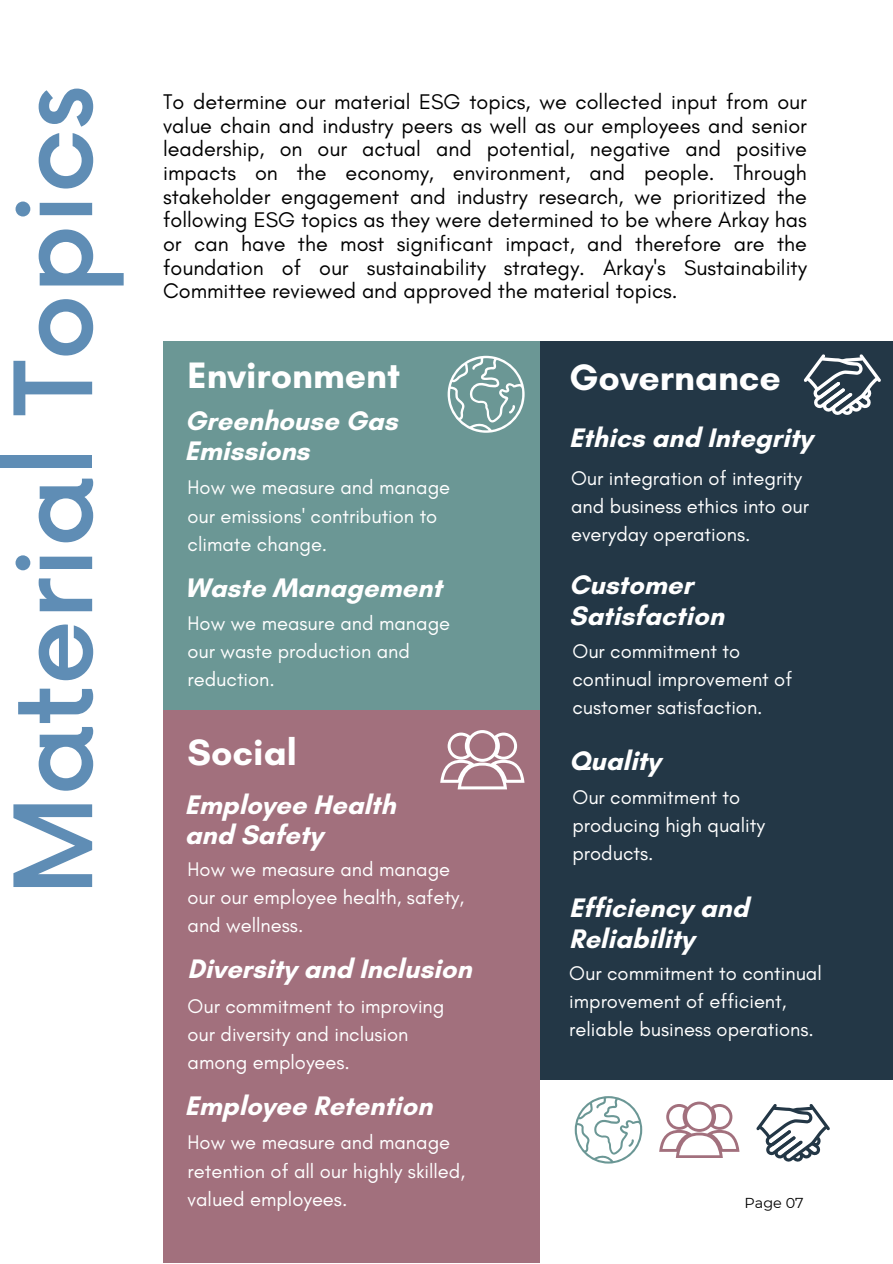
<style>
.page{position:relative;width:893px;height:1264px;background:#fff}
.page>*{position:absolute;margin:0;border:0;box-sizing:border-box;transform-origin:0 0}
.t1{font:500 104.85px "Now";color:#5f8db5}
.t2{font:700 37.5px "Glacial Indifference";color:#fff}
.t3{font:700 27.3px/30.3px "Glacial Indifference";color:#fff}
.t4{font:21.6px/23.5px "Glacial Indifference";color:#000;text-align:justify}
.t5{font:20.1px/28px "Glacial Indifference";color:#fff}
.t6{font:14.4px "Montserrat";color:#000}
</style>
<div class="page">
<div style="left:535px;top:341px;width:357px;height:738px;background:#233746"></div>
<div style="left:163px;top:341px;width:377px;height:372px;background:#6b9795"></div>
<div style="left:163px;top:710px;width:377px;height:552px;background:#a2707d"></div>
<svg style="left:756px;top:1104px;width:74px;height:58px"></svg>
<svg style="left:659px;top:1101px;width:80px;height:56px"></svg>
<svg style="left:574px;top:1096px;width:68px;height:67px"></svg>
<svg style="left:447px;top:356px;width:77px;height:76px"></svg>
<svg style="left:440px;top:730px;width:84px;height:59px"></svg>
<svg style="left:804px;top:354px;width:76px;height:61px"></svg>
<h1 class="t1" style="left:-27px;top:895px;width:811px;rotate:-90deg">Material Topics</h1>
<p class="t4" style="left:163px;top:91px;width:645px">To determine our material ESG topics, we collected input from our value chain and industry peers as well as our employees and senior leadership, on our actual and potential, negative and positive impacts on the economy, environment, and people. Through stakeholder engagement and industry research, we prioritized the following ESG topics as they were determined to be where Arkay has or can have the most significant impact, and therefore are the foundation of our sustainability strategy. Arkay's Sustainability Committee reviewed and approved the material topics.</p>
<h2 class="t2" style="left:187px;top:351px;width:214px">Environment</h2>
<h2 class="t2" style="left:569px;top:354px;width:213px">Governance</h2>
<h3 class="t3" style="left:185px;top:405px;width:214px">Greenhouse Gas<br>Emissions</h3>
<h3 class="t3" style="left:569px;top:422px;width:245px">Ethics and Integrity</h3>
<p class="t5" style="left:571px;top:464px;width:239px">Our integration of integrity and business ethics into our everyday operations.</p>
<p class="t5" style="left:187px;top:474px;width:264px">How we measure and manage our emissions' contribution to climate change.</p>
<h3 class="t3" style="left:569px;top:570px;width:156px">Customer<br>Satisfaction</h3>
<h3 class="t3" style="left:185px;top:572px;width:259px">Waste Management</h3>
<p class="t5" style="left:187px;top:609px;width:264px">How we measure and manage our waste production and reduction.</p>
<p class="t5" style="left:572px;top:637px;width:221px">Our commitment to continual improvement of customer satisfaction.</p>
<h2 class="t2" style="left:187px;top:728px;width:111px">Social</h2>
<h3 class="t3" style="left:569px;top:745px;width:93px">Quality</h3>
<p class="t5" style="left:572px;top:783px;width:194px">Our commitment to producing high quality products.</p>
<h3 class="t3" style="left:569px;top:892px;width:181px">Efficiency and<br>Reliability</h3>
<p class="t5" style="left:569px;top:959px;width:254px">Our commitment to continual improvement of efficient, reliable business operations.</p>
<h3 class="t3" style="left:185px;top:789px;width:212px">Employee Health and Safety</h3>
<p class="t5" style="left:187px;top:855px;width:278px">How we measure and manage our our employee health, safety, and wellness.</p>
<h3 class="t3" style="left:187px;top:953px;width:285px">Diversity and Inclusion</h3>
<p class="t5" style="left:187px;top:992px;width:258px">Our commitment to improving our diversity and inclusion among employees.</p>
<h3 class="t3" style="left:185px;top:1090px;width:249px">Employee Retention</h3>
<p class="t5" style="left:187px;top:1129px;width:279px">How we measure and manage retention of all our highly skilled, valued employees.</p>
<p class="t6" style="left:744px;top:1192px;width:61px">Page 07</p>
</div>
